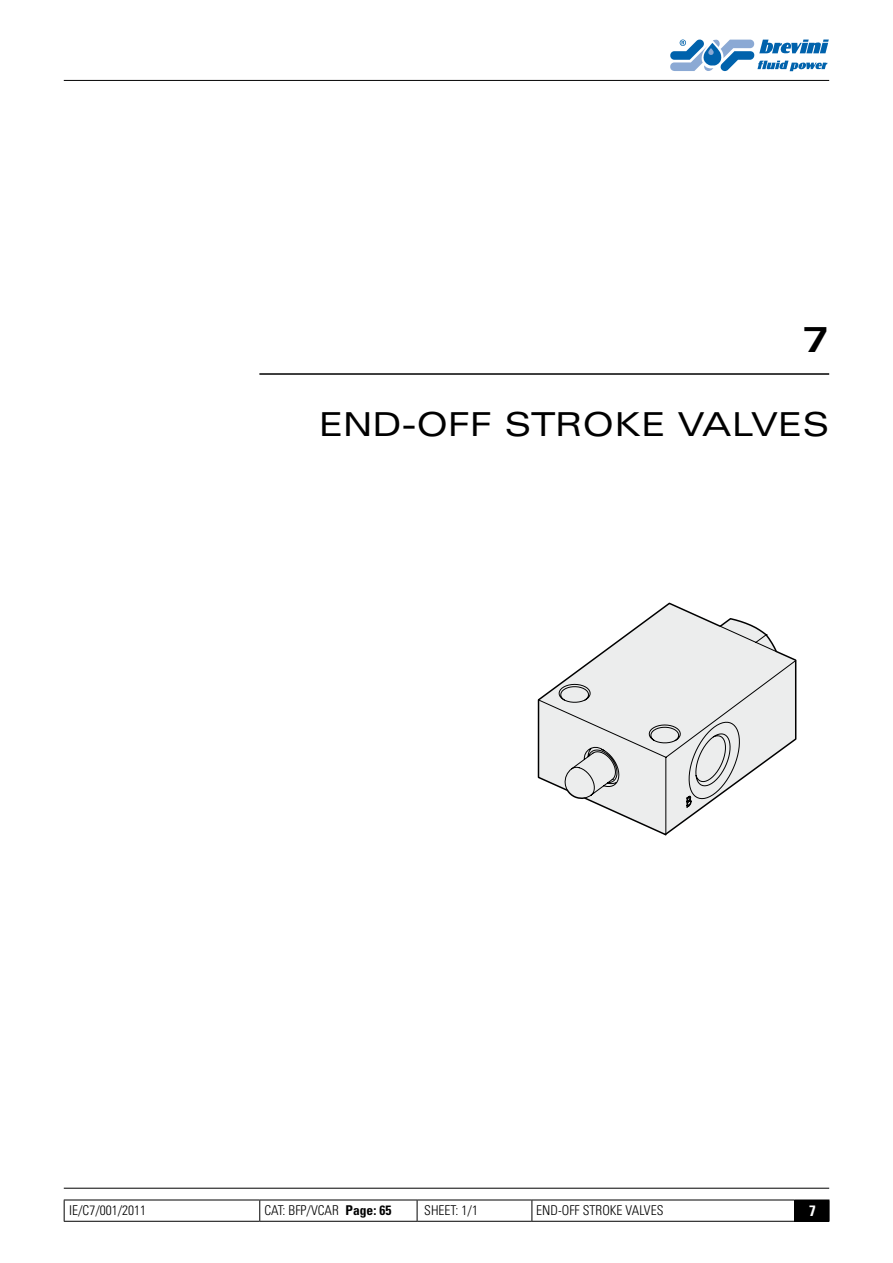
<style>
.page{position:relative;width:893px;height:1263px;background:#fff}
.page>*{position:absolute;margin:0;border:0;box-sizing:border-box;transform-origin:0 0}
.t1{font:700 expanded 36px "Univers";color:#000}
.t2{font:expanded 33px "Univers";color:#000}
.t3{font:700 condensed 15px "Univers";color:#fff}
.t4{font:300 condensed 13.5px "Univers";color:#000}
.t5{font:700 condensed 13.5px "Univers";color:#000}
</style>
<div class="page">
<div style="left:795px;top:1200px;width:34px;height:21px;background:#000"></div>
<hr style="left:64px;top:1199px;width:196px;height:1px;background:#000">
<svg style="left:64px;top:1200px;width:1px;height:21px"></svg>
<hr style="left:260px;top:1199px;width:157px;height:1px;background:#000">
<svg style="left:259px;top:1200px;width:1px;height:21px"></svg>
<hr style="left:417px;top:1199px;width:115px;height:1px;background:#000">
<svg style="left:417px;top:1200px;width:1px;height:21px"></svg>
<hr style="left:532px;top:1199px;width:263px;height:1px;background:#000">
<svg style="left:531px;top:1200px;width:1px;height:21px"></svg>
<hr style="left:795px;top:1199px;width:34px;height:1px;background:#000">
<svg style="left:794px;top:1200px;width:1px;height:21px"></svg>
<svg style="left:829px;top:1200px;width:1px;height:21px"></svg>
<hr style="left:64px;top:1221px;width:196px;height:1px;background:#000">
<hr style="left:260px;top:1221px;width:157px;height:1px;background:#000">
<hr style="left:417px;top:1221px;width:115px;height:1px;background:#000">
<hr style="left:532px;top:1221px;width:263px;height:1px;background:#000">
<hr style="left:795px;top:1221px;width:34px;height:1px;background:#000">
<hr style="left:64px;top:1188px;width:765px;height:1px;background:#000">
<hr style="left:64px;top:80px;width:765px;height:1px;background:#000">
<svg style="left:537px;top:602px;width:260px;height:234px"></svg>
<svg style="left:538px;top:626px;width:258px;height:209px"></svg>
<hr style="left:259px;top:373px;width:570px;height:2px;background:#000">
<svg style="left:670px;top:39px;width:159px;height:32px"></svg>
<h1 class="t1" style="left:802px;top:319px;width:28px">7</h1>
<h2 class="t2" style="left:319px;top:405px;width:512px">END-OFF STROKE VALVES</h2>
<p class="t4" style="left:69px;top:1202px;width:79px">IE/C7/001/2011</p>
<p class="t4" style="left:264px;top:1202px;width:76px">CAT: BFP/VCAR</p>
<p class="t4" style="left:424px;top:1202px;width:55px">SHEET: 1/1</p>
<p class="t4" style="left:536px;top:1202px;width:129px">END-OFF STROKE VALVES</p>
<p class="t3" style="left:809px;top:1201px;width:8px">7</p>
<p class="t5" style="left:346px;top:1202px;width:47px">Page: 65</p>
</div>
